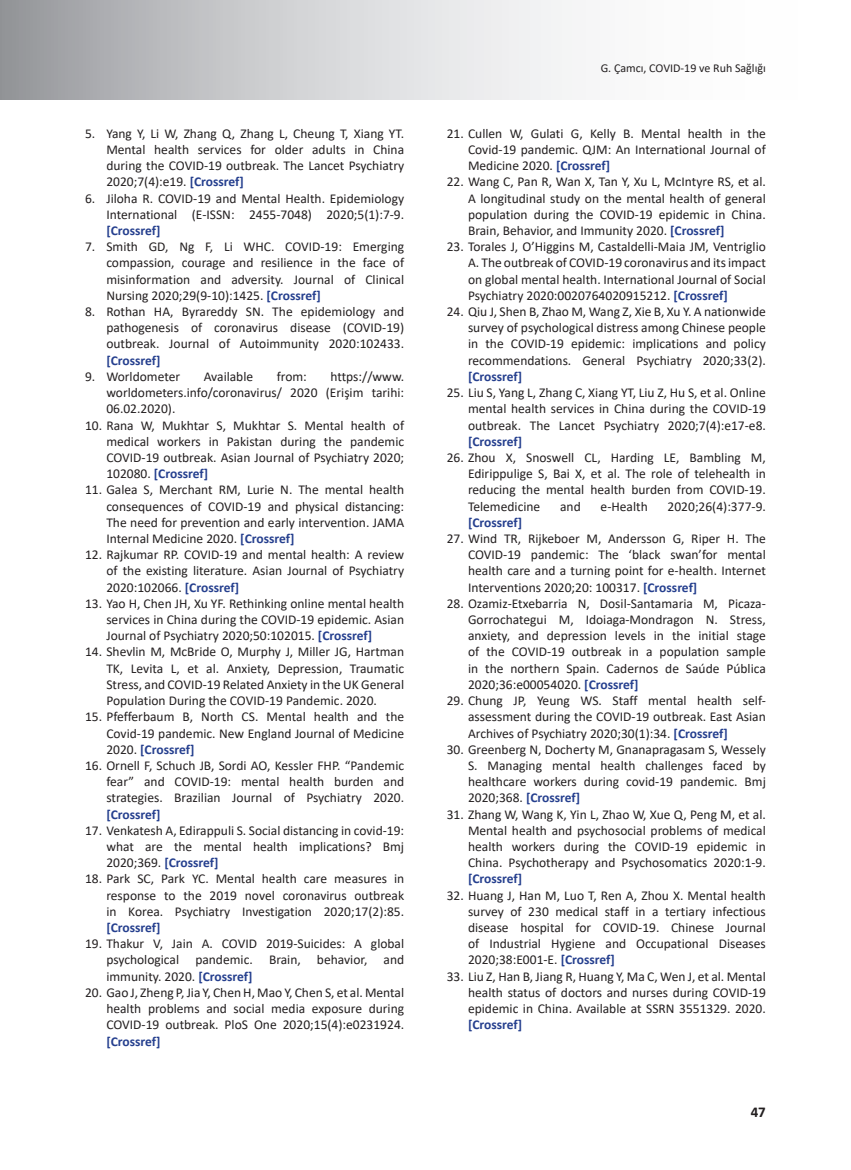
<style>
.page{position:relative;width:851px;height:1170px;background:#fff}
.page>*{position:absolute;margin:0;border:0;box-sizing:border-box;transform-origin:0 0}
.t1{font:700 15px "Calibri";color:#231f20}
.t2{font:13.5px/16.2px "Calibri";color:#231f20;text-align:justify}
.t3{font:700 13.5px "Calibri";color:#253f8e}
.t4{font:12px "Calibri";color:#231f20}
.s1{font-weight:700;color:#253f8e}
</style>
<div class="page">
<svg style="left:1px;top:0;width:571px;height:100px;background:#cccdcf"></svg>
<hr style="left:0;top:0;width:1px;height:100px;background:#909295">
<p class="t2" style="left:106px;top:125px;width:299px;text-indent:-21px">5. Yang Y, Li W, Zhang Q, Zhang L, Cheung T, Xiang YT.<br>Mental health services for older adults in China during the COVID-19 outbreak. The Lancet Psychiatry 2020;7(4):e19. <span class="s1">[Crossref]</span></p>
<p class="t2" style="left:106px;top:190px;width:299px;text-indent:-21px">6. Jiloha R. COVID-19 and Mental Health. Epidemiology International (E-ISSN: 2455-7048) 2020;5(1):7-9. <span class="s1">[Crossref]</span></p>
<p class="t2" style="left:106px;top:238px;width:299px;text-indent:-21px">7. Smith GD, Ng F, Li WHC. COVID‐19: Emerging compassion, courage and resilience in the face of misinformation and adversity. Journal of Clinical Nursing 2020;29(9-10):1425. <span class="s1">[Crossref]</span></p>
<p class="t2" style="left:106px;top:303px;width:299px;text-indent:-21px">8. Rothan HA, Byrareddy SN. The epidemiology and pathogenesis of coronavirus disease (COVID-19) outbreak. Journal of Autoimmunity 2020:102433. <span class="s1">[Crossref]</span></p>
<p class="t2" style="left:85px;top:368px;width:97px">9. Worldometer</p>
<p class="t2" style="left:204px;top:368px;width:51px">Available</p>
<p class="t2" style="left:277px;top:368px;width:32px">from:</p>
<p class="t2" style="left:106px;top:368px;width:299px;text-indent:224px">https://www. worldometers.info/coronavirus/ 2020 (Erişim tarihi:<br>06.02.2020).</p>
<p class="t2" style="left:106px;top:416px;width:299px;text-indent:-21px">10. Rana W, Mukhtar S, Mukhtar S. Mental health of medical workers in Pakistan during the pandemic COVID-19 outbreak. Asian Journal of Psychiatry 2020; 102080. <span class="s1">[Crossref]</span></p>
<p class="t2" style="left:106px;top:481px;width:299px;text-indent:-21px">11. Galea S, Merchant RM, Lurie N. The mental health consequences of COVID-19 and physical distancing:<br>The need for prevention and early intervention. JAMA Internal Medicine 2020. <span class="s1">[Crossref]</span></p>
<p class="t2" style="left:106px;top:546px;width:299px;text-indent:-21px">12. Rajkumar RP. COVID-19 and mental health: A review of the existing literature. Asian Journal of Psychiatry 2020:102066. <span class="s1">[Crossref]</span></p>
<p class="t2" style="left:106px;top:595px;width:299px;text-indent:-21px">13. Yao H, Chen JH, Xu YF. Rethinking online mental health services in China during the COVID-19 epidemic. Asian Journal of Psychiatry 2020;50:102015. <span class="s1">[Crossref]</span></p>
<p class="t2" style="left:106px;top:643px;width:299px;text-indent:-21px">14. Shevlin M, McBride O, Murphy J, Miller JG, Hartman TK, Levita L, et al. Anxiety, Depression, Traumatic Stress, and COVID-19 Related Anxiety in the UK General Population During the COVID-19 Pandemic. 2020.</p>
<p class="t2" style="left:106px;top:708px;width:299px;text-indent:-21px">15. Pfefferbaum B, North CS. Mental health and the Covid-19 pandemic. New England Journal of Medicine 2020. <span class="s1">[Crossref]</span></p>
<p class="t2" style="left:106px;top:757px;width:299px;text-indent:-21px">16. Ornell F, Schuch JB, Sordi AO, Kessler FHP. “Pandemic fear” and COVID-19: mental health burden and strategies. Brazilian Journal of Psychiatry 2020. <span class="s1">[Crossref]</span></p>
<p class="t2" style="left:106px;top:821px;width:299px;text-indent:-21px">17. Venkatesh A, Edirappuli S. Social distancing in covid-19: what are the mental health implications? Bmj 2020;369. <span class="s1">[Crossref]</span></p>
<p class="t2" style="left:106px;top:870px;width:299px;text-indent:-21px">18. Park SC, Park YC. Mental health care measures in response to the 2019 novel coronavirus outbreak in Korea. Psychiatry Investigation 2020;17(2):85. <span class="s1">[Crossref]</span></p>
<p class="t2" style="left:106px;top:935px;width:299px;text-indent:-21px">19. Thakur V, Jain A. COVID 2019-Suicides: A global psychological pandemic. Brain, behavior, and immunity. 2020. <span class="s1">[Crossref]</span></p>
<p class="t2" style="left:106px;top:983px;width:299px;text-indent:-21px">20. Gao J, Zheng P, Jia Y, Chen H, Mao Y, Chen S, et al. Mental health problems and social media exposure during COVID-19 outbreak. PloS One 2020;15(4):e0231924. <span class="s1">[Crossref]</span></p>
<p class="t4" style="left:600px;top:60px;width:167px">G. Çamcı, COVID-19 ve Ruh Sağlığı</p>
<p class="t2" style="left:468px;top:125px;width:299px;text-indent:-21px">21. Cullen W, Gulati G, Kelly B. Mental health in the Covid-19 pandemic. QJM: An International Journal of Medicine 2020. <span class="s1">[Crossref]</span></p>
<p class="t2" style="left:468px;top:173px;width:299px;text-indent:-21px">22. Wang C, Pan R, Wan X, Tan Y, Xu L, McIntyre RS, et al.<br>A longitudinal study on the mental health of general population during the COVID-19 epidemic in China.<br>Brain, Behavior, and Immunity 2020. <span class="s1">[Crossref]</span></p>
<p class="t2" style="left:468px;top:238px;width:299px;text-indent:-21px">23. Torales J, O’Higgins M, Castaldelli-Maia JM, Ventriglio A. The outbreak of COVID-19 coronavirus and its impact on global mental health. International Journal of Social Psychiatry 2020:0020764020915212. <span class="s1">[Crossref]</span></p>
<p class="t2" style="left:468px;top:303px;width:299px;text-indent:-21px">24. Qiu J, Shen B, Zhao M, Wang Z, Xie B, Xu Y. A nationwide survey of psychological distress among Chinese people in the COVID-19 epidemic: implications and policy recommendations. General Psychiatry 2020;33(2). <span class="s1">[Crossref]</span></p>
<p class="t2" style="left:468px;top:384px;width:299px;text-indent:-21px">25. Liu S, Yang L, Zhang C, Xiang YT, Liu Z, Hu S, et al. Online mental health services in China during the COVID-19 outbreak. The Lancet Psychiatry 2020;7(4):e17-e8. <span class="s1">[Crossref]</span></p>
<p class="t2" style="left:468px;top:449px;width:299px;text-indent:-21px">26. Zhou X, Snoswell CL, Harding LE, Bambling M, Edirippulige S, Bai X, et al. The role of telehealth in reducing the mental health burden from COVID-19.<br>Telemedicine</p>
<p class="t2" style="left:560px;top:497px;width:22px">and</p>
<p class="t2" style="left:600px;top:497px;width:49px">e-Health</p>
<p class="t2" style="left:667px;top:497px;width:100px">2020;26(4):377-9.</p>
<p class="t3" style="left:468px;top:512px;width:56px">[Crossref]</p>
<p class="t2" style="left:468px;top:530px;width:299px;text-indent:-21px">27. Wind TR, Rijkeboer M, Andersson G, Riper H. The COVID-19 pandemic: The ‘black swan’for mental health care and a turning point for e-health. Internet Interventions 2020;20: 100317. <span class="s1">[Crossref]</span></p>
<p class="t2" style="left:468px;top:595px;width:299px;text-indent:-21px">28. Ozamiz-Etxebarria N, Dosil-Santamaria M, Picaza-Gorrochategui M, Idoiaga-Mondragon N. Stress, anxiety, and depression levels in the initial stage of the COVID-19 outbreak in a population sample in the northern Spain. Cadernos de Saúde Pública 2020;36:e00054020. <span class="s1">[Crossref]</span></p>
<p class="t2" style="left:468px;top:692px;width:299px;text-indent:-21px">29. Chung JP, Yeung WS. Staff mental health self&shy;assessment during the COVID-19 outbreak. East Asian Archives of Psychiatry 2020;30(1):34. <span class="s1">[Crossref]</span></p>
<p class="t2" style="left:468px;top:740px;width:299px;text-indent:-21px">30. Greenberg N, Docherty M, Gnanapragasam S, Wessely S. Managing mental health challenges faced by healthcare workers during covid-19 pandemic. Bmj 2020;368. <span class="s1">[Crossref]</span></p>
<p class="t2" style="left:468px;top:805px;width:299px;text-indent:-21px">31. Zhang W, Wang K, Yin L, Zhao W, Xue Q, Peng M, et al.<br>Mental health and psychosocial problems of medical health workers during the COVID-19 epidemic in China. Psychotherapy and Psychosomatics 2020:1-9. <span class="s1">[Crossref]</span></p>
<p class="t2" style="left:468px;top:886px;width:299px;text-indent:-21px">32. Huang J, Han M, Luo T, Ren A, Zhou X. Mental health survey of 230 medical staff in a tertiary infectious disease hospital for COVID-19. Chinese Journal of Industrial Hygiene and Occupational Diseases 2020;38:E001-E. <span class="s1">[Crossref]</span></p>
<p class="t2" style="left:468px;top:967px;width:299px;text-indent:-21px">33. Liu Z, Han B, Jiang R, Huang Y, Ma C, Wen J, et al. Mental health status of doctors and nurses during COVID-19 epidemic in China. Available at SSRN 3551329. 2020. <span class="s1">[Crossref]</span></p>
<p class="t1" style="left:750px;top:1101px;width:17px">47</p>
</div>
